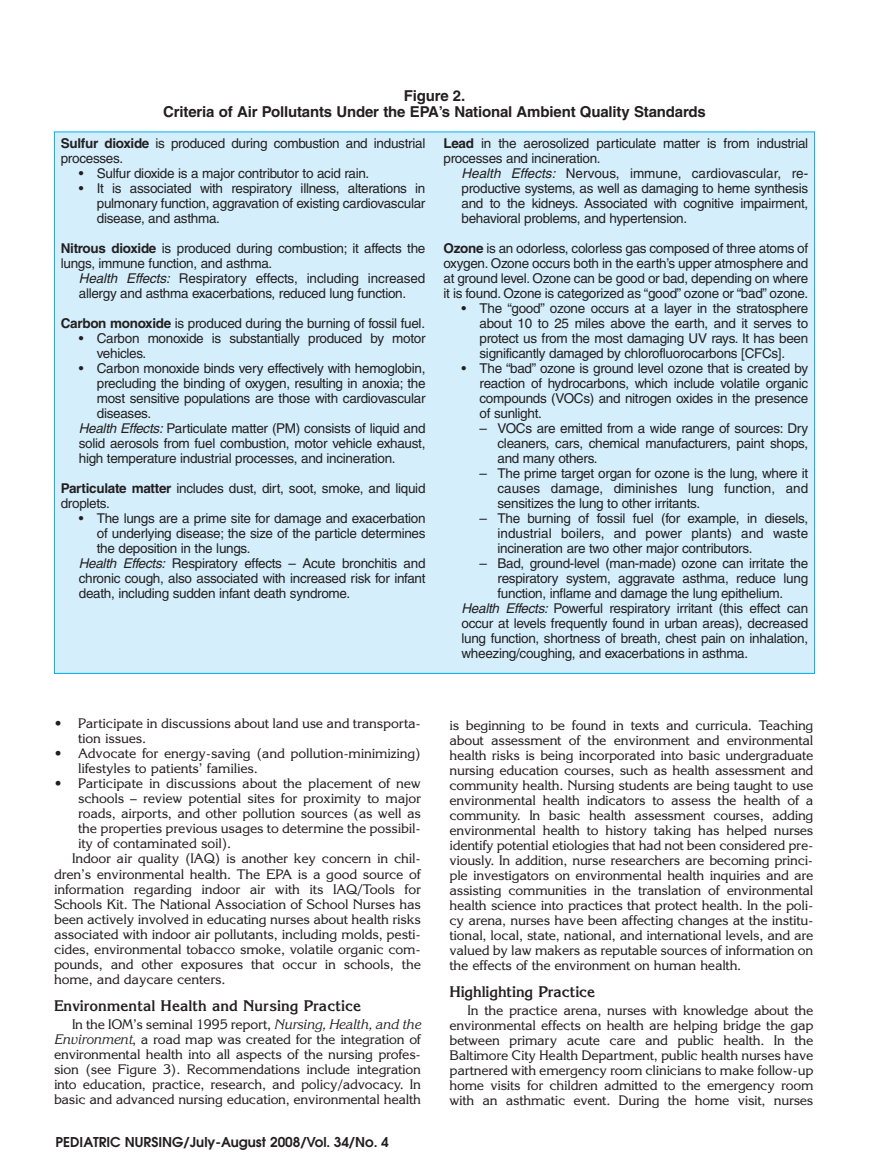
<style>
.page{position:relative;width:872px;height:1175px;background:#fff}
.page>*{position:absolute;margin:0;border:0;box-sizing:border-box;transform-origin:0 0}
.t1{font:700 15px/16.5px "Helvetica";letter-spacing:-.01em;color:#231f20;text-align:center}
.t2{font:700 15px "Korinna";color:#231f20}
.t3{font:13.5px/15px "Helvetica";letter-spacing:-.02em;color:#231f20;text-align:justify}
.t4{font:13.5px/15px "Korinna";letter-spacing:-.01em;color:#231f20;text-align:justify}
.t5{font:600 13.5px "Avant Garde";color:#231f20}
.s1{font-weight:700}
.s2{font-style:italic}
</style>
<div class="page">
<div style="left:54px;top:132px;width:760px;height:541px;background:#d4effb"></div>
<p class="t1" style="left:163px;top:89px;width:544px">Figure 2.<br>Criteria of Air Pollutants Under the EPA’s National Ambient Quality Standards</p>
<p class="t3" style="left:61px;top:137px;width:366px"><span class="s1">Sulfur dioxide</span> is produced during combustion and industrial processes.</p>
<p class="t3" style="left:79px;top:167px;width:292px">• Sulfur dioxide is a major contributor to acid rain.</p>
<p class="t3" style="left:97px;top:182px;width:330px;text-indent:-18px">• It is associated with respiratory illness, alterations in pulmonary function, aggravation of existing cardiovascular disease, and asthma.</p>
<p class="t3" style="left:61px;top:242px;width:366px"><span class="s1">Nitrous dioxide</span> is produced during combustion; it affects the lungs, immune function, and asthma.</p>
<p class="t3" style="left:79px;top:272px;width:348px"><span class="s2">Health Effects:</span> Respiratory effects, including increased allergy and asthma exacerbations, reduced lung function.</p>
<p class="t3" style="left:61px;top:317px;width:366px"><span class="s1">Carbon monoxide</span> is produced during the burning of fossil fuel.</p>
<p class="t3" style="left:97px;top:332px;width:330px;text-indent:-18px">• Carbon monoxide is substantially produced by motor vehicles.</p>
<p class="t3" style="left:79px;top:362px;width:348px">• Carbon monoxide binds very effectively with hemoglobin,</p>
<p class="t3" style="left:97px;top:377px;width:330px">precluding the binding of oxygen, resulting in anoxia; the</p>
<p class="t3" style="left:97px;top:392px;width:330px">most sensitive populations are those with cardiovascular</p>
<p class="t3" style="left:97px;top:407px;width:56px">diseases.</p>
<p class="t3" style="left:79px;top:422px;width:348px"><span class="s2">Health Effects:</span> Particulate matter (PM) consists of liquid and</p>
<p class="t3" style="left:79px;top:437px;width:348px">solid aerosols from fuel combustion, motor vehicle exhaust,</p>
<p class="t3" style="left:79px;top:452px;width:318px">high temperature industrial processes, and incineration.</p>
<p class="t3" style="left:61px;top:482px;width:366px"><span class="s1">Particulate matter</span> includes dust, dirt, soot, smoke, and liquid droplets.</p>
<p class="t3" style="left:79px;top:512px;width:348px">• The lungs are a prime site for damage and exacerbation</p>
<p class="t3" style="left:97px;top:527px;width:330px">of underlying disease; the size of the particle determines</p>
<p class="t3" style="left:97px;top:542px;width:155px">the deposition in the lungs.</p>
<p class="t3" style="left:79px;top:557px;width:348px"><span class="s2">Health Effects:</span> Respiratory effects – Acute bronchitis and</p>
<p class="t3" style="left:79px;top:572px;width:348px">chronic cough, also associated with increased risk for infant</p>
<p class="t3" style="left:79px;top:587px;width:273px">death, including sudden infant death syndrome.</p>
<p class="t3" style="left:443px;top:137px;width:366px"><span class="s1">Lead</span> in the aerosolized particulate matter is from industrial processes and incineration.</p>
<p class="t3" style="left:461px;top:167px;width:348px"><span class="s2">Health Effects:</span> Nervous, immune, cardiovascular, re&shy;productive systems, as well as damaging to heme synthesis and to the kidneys. Associated with cognitive impairment, behavioral problems, and hypertension.</p>
<p class="t3" style="left:443px;top:242px;width:366px"><span class="s1">Ozone</span> is an odorless, colorless gas composed of three atoms of oxygen. Ozone occurs both in the earth’s upper atmosphere and at ground level. Ozone can be good or bad, depending on where it is found. Ozone is categorized as “good” ozone or “bad” ozone.</p>
<p class="t3" style="left:479px;top:302px;width:330px;text-indent:-18px">• The “good” ozone occurs at a layer in the stratosphere about 10 to 25 miles above the earth, and it serves to protect us from the most damaging UV rays. It has been significantly damaged by chlorofluorocarbons [CFCs].</p>
<p class="t3" style="left:479px;top:362px;width:330px;text-indent:-18px">• The “bad” ozone is ground level ozone that is created by reaction of hydrocarbons, which include volatile organic compounds (VOCs) and nitrogen oxides in the presence of sunlight.</p>
<p class="t3" style="left:497px;top:422px;width:312px;text-indent:-18px">– VOCs are emitted from a wide range of sources: Dry cleaners, cars, chemical manufacturers, paint shops, and many others.</p>
<p class="t3" style="left:497px;top:467px;width:312px;text-indent:-18px">– The prime target organ for ozone is the lung, where it causes damage, diminishes lung function, and sensitizes the lung to other irritants.</p>
<p class="t3" style="left:497px;top:512px;width:312px;text-indent:-18px">– The burning of fossil fuel (for example, in diesels, industrial boilers, and power plants) and waste incineration are two other major contributors.</p>
<p class="t3" style="left:479px;top:557px;width:330px">– Bad, ground-level (man-made) ozone can irritate the</p>
<p class="t3" style="left:497px;top:572px;width:312px">respiratory system, aggravate asthma, reduce lung</p>
<p class="t3" style="left:497px;top:587px;width:287px">function, inflame and damage the lung epithelium.</p>
<p class="t3" style="left:461px;top:602px;width:348px"><span class="s2">Health Effects:</span> Powerful respiratory irritant (this effect can</p>
<p class="t3" style="left:461px;top:617px;width:348px">occur at levels frequently found in urban areas), decreased</p>
<p class="t3" style="left:461px;top:632px;width:348px">lung function, shortness of breath, chest pain on inhalation,</p>
<p class="t3" style="left:461px;top:647px;width:288px">wheezing/coughing, and exacerbations in asthma.</p>
<p class="t4" style="left:78px;top:717px;width:344px;text-indent:-24px">• Participate in discussions about land use and transporta&shy;tion issues.</p>
<p class="t4" style="left:78px;top:747px;width:344px;text-indent:-24px">• Advocate for energy-saving (and pollution-minimizing) lifestyles to patients’ families.</p>
<p class="t4" style="left:54px;top:777px;width:368px">• Participate in discussions about the placement of new</p>
<p class="t4" style="left:78px;top:792px;width:344px">schools – review potential sites for proximity to major</p>
<p class="t4" style="left:78px;top:807px;width:344px">roads, airports, and other pollution sources (as well as</p>
<p class="t4" style="left:78px;top:822px;width:344px">the properties previous usages to determine the possibil-</p>
<p class="t4" style="left:78px;top:837px;width:155px">ity of contaminated soil).</p>
<p class="t4" style="left:72px;top:852px;width:350px">Indoor air quality (IAQ) is another key concern in chil-</p>
<p class="t4" style="left:54px;top:867px;width:368px">dren’s environmental health. The EPA is a good source of</p>
<p class="t4" style="left:54px;top:882px;width:368px">information regarding indoor air with its IAQ/Tools for</p>
<p class="t4" style="left:54px;top:897px;width:368px">Schools Kit. The National Association of School Nurses has</p>
<p class="t4" style="left:54px;top:912px;width:368px">been actively involved in educating nurses about health risks</p>
<p class="t4" style="left:54px;top:927px;width:368px">associated with indoor air pollutants, including molds, pesti-</p>
<p class="t4" style="left:54px;top:942px;width:368px">cides, environmental tobacco smoke, volatile organic com-</p>
<p class="t4" style="left:54px;top:957px;width:368px">pounds, and other exposures that occur in schools, the</p>
<p class="t4" style="left:54px;top:972px;width:173px">home, and daycare centers.</p>
<p class="t2" style="left:54px;top:999px;width:309px">Environmental Health and Nursing Practice</p>
<p class="t4" style="left:54px;top:1017px;width:368px;text-indent:18px">In the IOM’s seminal 1995 report, <span class="s2">Nursing, Health, and the Environment</span>, a road map was created for the integration of environmental health into all aspects of the nursing profes&shy;sion (see Figure 3). Recommendations include integration into education, practice, research, and policy/advocacy. In basic and advanced nursing education, environmental health</p>
<p class="t5" style="left:56px;top:1137px;width:334px">PEDIATRIC NURSING/July-August 2008/Vol. 34/No. 4</p>
<p class="t4" style="left:449px;top:719px;width:365px">is beginning to be found in texts and curricula. Teaching about assessment of the environment and environmental health risks is being incorporated into basic undergraduate nursing education courses, such as health assessment and community health. Nursing students are being taught to use environmental health indicators to assess the health of a community. In basic health assessment courses, adding environmental health to history taking has helped nurses identify potential etiologies that had not been considered pre&shy;viously. In addition, nurse researchers are becoming princi&shy;ple investigators on environmental health inquiries and are assisting communities in the translation of environmental health science into practices that protect health. In the poli&shy;cy arena, nurses have been affecting changes at the institu&shy;tional, local, state, national, and international levels, and are valued by law makers as reputable sources of information on the effects of the environment on human health.</p>
<p class="t2" style="left:449px;top:986px;width:147px">Highlighting Practice</p>
<p class="t4" style="left:449px;top:1004px;width:365px;text-indent:18px">In the practice arena, nurses with knowledge about the environmental effects on health are helping bridge the gap between primary acute care and public health. In the Baltimore City Health Department, public health nurses have partnered with emergency room clinicians to make follow-up home visits for children admitted to the emergency room with an asthmatic event. During the home visit, nurses</p>
</div>
